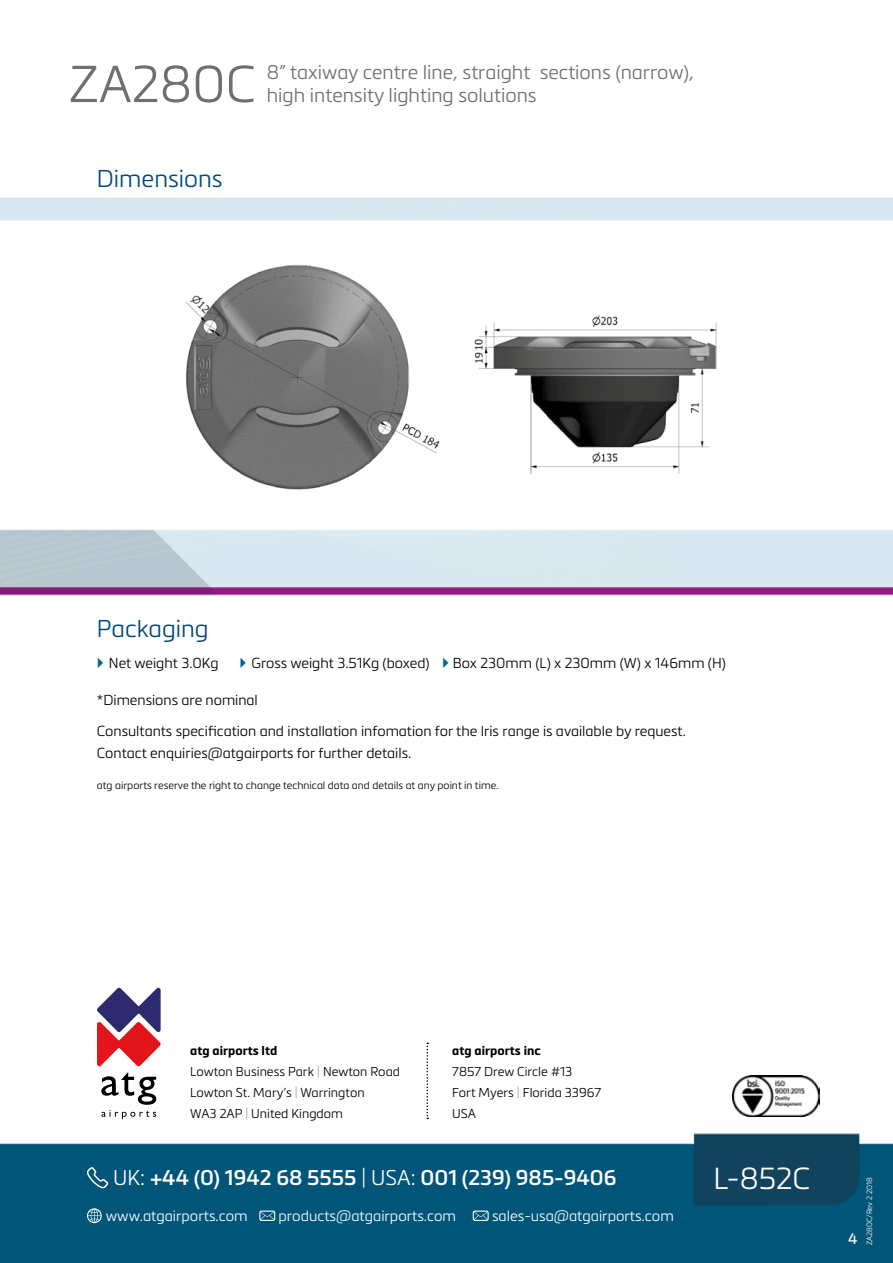
<style>
.page{position:relative;width:893px;height:1263px;background:#fff}
.page>*{position:absolute;margin:0;border:0;box-sizing:border-box;transform-origin:0 0}
.t1{font:300 51px "Metronic Pro";color:#706f6f}
.t2{font:300 30px "Metronic Pro";color:#fff}
.t3{font:300 24px "Metronic Pro";color:#004a7b}
.t4{font:600 21px "Metronic Pro";color:#fff}
.t5{font:300 19.5px/22.5px "Metronic Pro";color:#706f6f}
.t6{font:15px "Metronic Pro";color:#fff}
.t7{font:300 14.55px "Metronic Pro";color:#fff}
.t8{font:300 14.25px/30.5px "Metronic Pro";color:#000}
.t9{font:300 12.75px/21px "Metronic Pro";color:#000}
.t10{font:700 12.75px "Metronic Pro";color:#000}
.t11{font:300 10.5px "Metronic Pro";color:#000}
.t12{font:300 7.5px "Metronic Pro";color:#fff}
.s1{font-weight:700}
.s2{color:#9b9b9a}
.s3{font-weight:300}
</style>
<div class="page">
<img style="left:0;top:197px;width:893px;height:399px">
<img style="left:0;top:1117px;width:893px;height:146px">
<svg style="left:97px;top:988px;width:64px;height:78px"></svg>
<svg style="left:101px;top:1072px;width:55px;height:47px"></svg>
<svg style="left:87px;top:1208px;width:15px;height:15px"></svg>
<svg style="left:259px;top:1210px;width:16px;height:11px"></svg>
<svg style="left:473px;top:1210px;width:16px;height:11px"></svg>
<svg style="left:87px;top:1167px;width:21px;height:21px"></svg>
<svg style="left:426px;top:1042px;width:2px;height:77px"></svg>
<img style="left:732px;top:1075px;width:88px;height:41px">
<svg style="left:762px;top:304px;width:9px;height:4px"></svg>
<img style="left:174px;top:241px;width:564px;height:250px">
<h1 class="t1" style="left:69px;top:50px;width:188px">ZA280C</h1>
<h3 class="t5" style="left:267px;top:60px;width:429px">8” taxiway centre line, straight sections (narrow), high intensity lighting solutions</h3>
<h3 class="t3" style="left:97px;top:162px;width:127px">Dimensions</h3>
<h3 class="t3" style="left:97px;top:613px;width:113px">Packaging</h3>
<p class="t8" style="left:109px;top:647px;width:111px">Net weight 3.0Kg</p>
<p class="t8" style="left:251px;top:647px;width:180px">Gross weight 3.51Kg (boxed)</p>
<p class="t8" style="left:453px;top:647px;width:275px">Box 230mm (L) x 230mm (W) x 146mm (H)</p>
<p class="t8" style="left:97px;top:684px;width:590px">*Dimensions are nominal<br>Consultants specification and installation infomation for the Iris range is available by request.</p>
<p class="t8" style="left:97px;top:737px;width:316px">Contact enquiries@atgairports for further details.</p>
<p class="t11" style="left:97px;top:778px;width:403px">atg airports reserve the right to change technical data and details at any point in time.</p>
<p class="t9" style="left:190px;top:1040px;width:211px"><span class="s1">atg airports ltd<br></span>Lowton Business Park <span class="s2">|</span> Newton Road<br>Lowton St. Mary’s <span class="s2">|</span> Warrington<br>WA3 2AP <span class="s2">|</span> United Kingdom</p>
<p class="t10" style="left:452px;top:1043px;width:90px">atg airports inc</p>
<p class="t9" style="left:452px;top:1061px;width:150px">7857 Drew Circle #13<br>Fort Myers <span class="s2">|</span> Florida 33967<br>USA</p>
<h3 class="t4" style="left:113px;top:1165px;width:505px"><span class="s3">UK:</span> +44 (0) 1942 68 5555 <span class="s3">| USA:</span> 001 (239) 985-9406</h3>
<p class="t7" style="left:106px;top:1206px;width:143px">www.atgairports.com</p>
<p class="t7" style="left:279px;top:1206px;width:179px">products@atgairports.com</p>
<p class="t7" style="left:492px;top:1206px;width:183px">sales-usa@atgairports.com</p>
<h2 class="t2" style="left:713px;top:1158px;width:98px">L-852C</h2>
<p class="t12" style="left:864px;top:1245px;width:69px;rotate:-90deg">ZA280C/Rev 2 2018</p>
<p class="t6" style="left:848px;top:1228px;width:11px">4</p>
</div>
